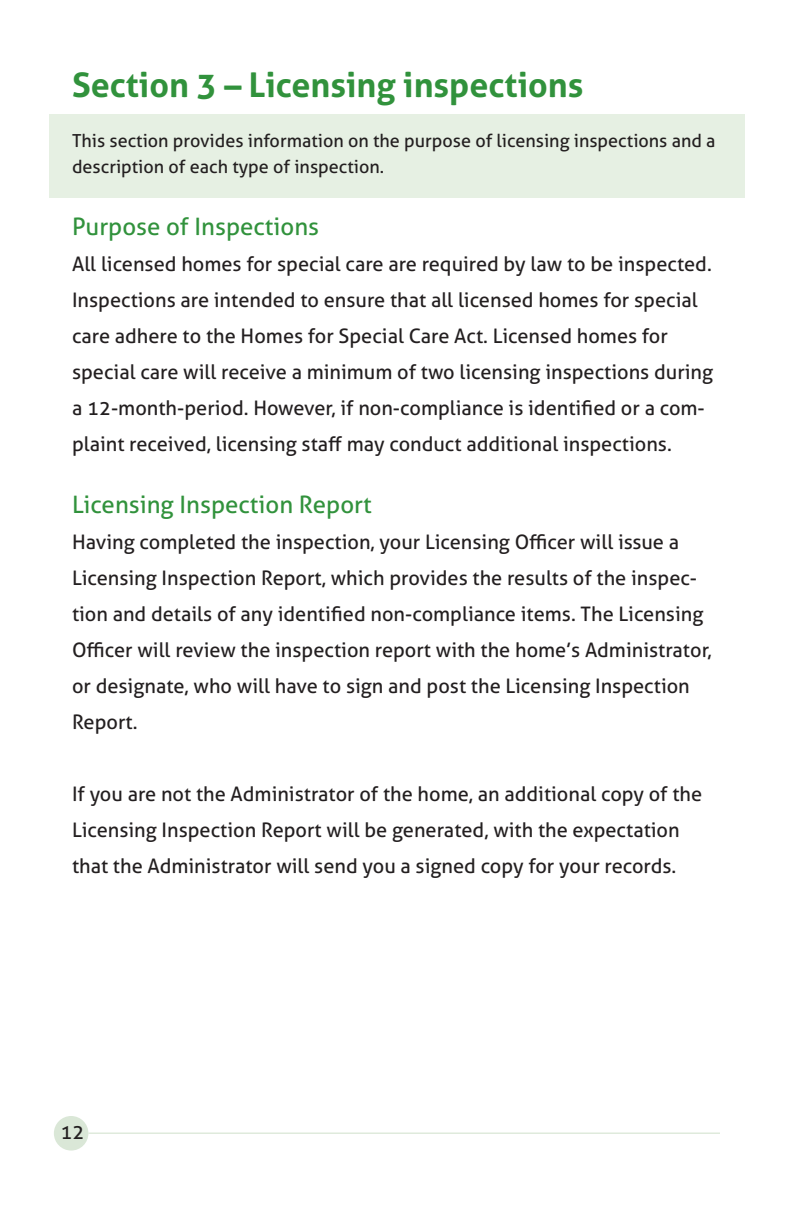
<style>
.page{position:relative;width:792px;height:1224px;background:#fff}
.page>*{position:absolute;margin:0;border:0;box-sizing:border-box;transform-origin:0 0}
.t1{font:700 34px "Aller";color:#31923c}
.blue_sub-title{font:24px "Aller";color:#31923c}
.Body_Text{font:20px/36px "Aller";color:#231f20}
.intorduction{font:18px/26px "Aller";color:#231f20}
</style>
<div class="page">
<hr style="left:88px;top:1133px;width:632px;height:1px;background:#dae7d7">
<div style="left:54px;top:1116px;width:34px;height:35px;background:#dae7d7;border-radius:50%"></div>
<div style="left:49px;top:114px;width:695px;height:84px;background:#e6f0e3"></div>
<p class="t1" style="left:72px;top:64px;width:513px">Section 3 – Licensing inspections</p>
<p class="intorduction" style="left:72px;top:128px;width:645px">This section provides information on the purpose of licensing inspections and a description of each type of inspection.</p>
<p class="blue_sub-title" style="left:72px;top:212px;width:249px">Purpose of Inspections</p>
<p class="Body_Text" style="left:72px;top:246px;width:643px">All licensed homes for special care are required by law to be inspected.<br>Inspections are intended to ensure that all licensed homes for special care adhere to the Homes for Special Care Act. Licensed homes for special care will receive a minimum of two licensing inspections during a 12-month-period. However, if non-compliance is identified or a com&shy;plaint received, licensing staff may conduct additional inspections.</p>
<p class="blue_sub-title" style="left:72px;top:490px;width:301px">Licensing Inspection Report</p>
<p class="Body_Text" style="left:72px;top:524px;width:641px">Having completed the inspection, your Licensing Officer will issue a Licensing Inspection Report, which provides the results of the inspec&shy;tion and details of any identified non-compliance items. The Licensing Officer will review the inspection report with the home’s Administrator, or designate, who will have to sign and post the Licensing Inspection Report.</p>
<p class="Body_Text" style="left:72px;top:776px;width:632px">If you are not the Administrator of the home, an additional copy of the<br>Licensing Inspection Report will be generated, with the expectation that the Administrator will send you a signed copy for your records.</p>
<p class="Body_Text" style="left:61px;top:1114px;width:26px">12</p>
</div>
